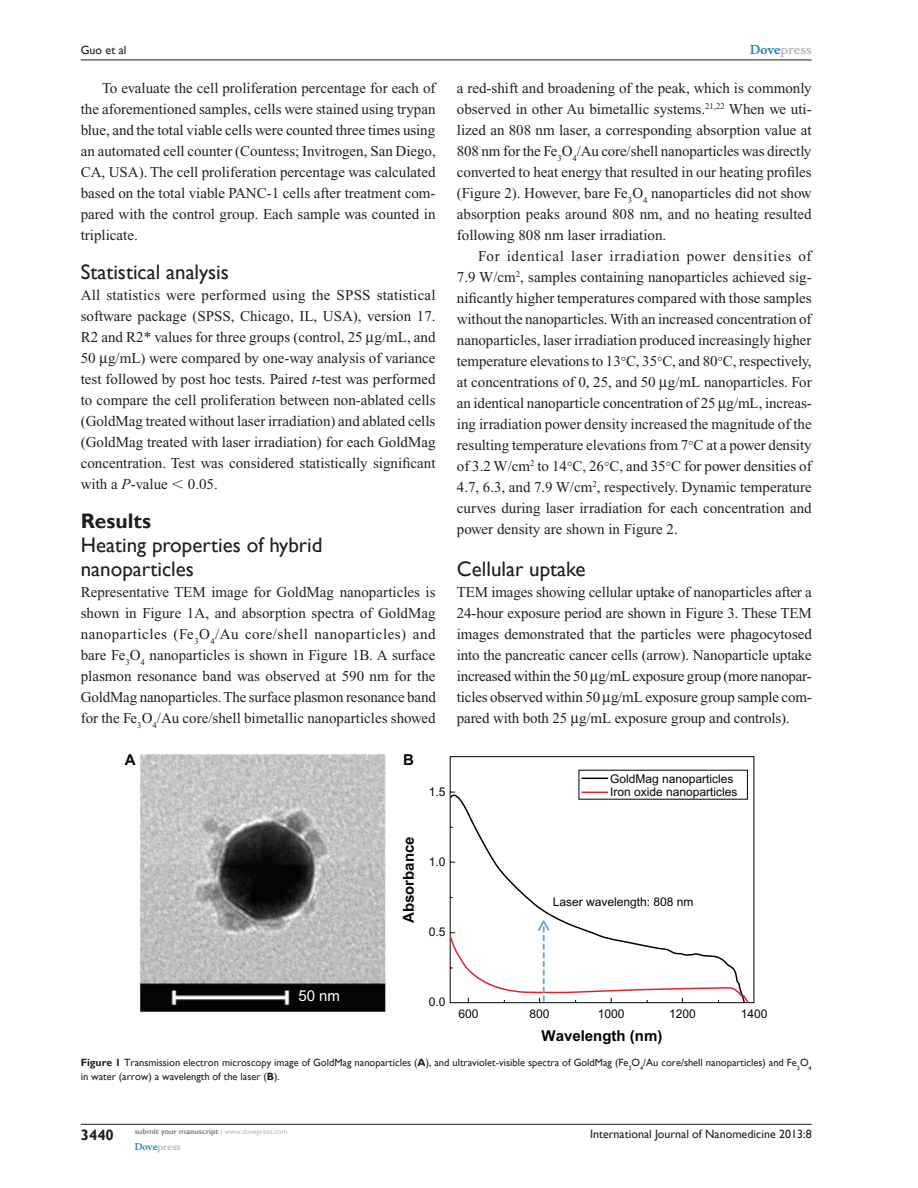
<style>
.page{position:relative;width:918px;height:1188px;background:#fff}
.page>*{position:absolute;margin:0;border:0;box-sizing:border-box;transform-origin:0 0}
.H2-after-H1{font:21px/24px "Gill Sans";color:#231f20}
.t1{font:700 21px "Gill Sans";color:#231f20}
.TxF{font:15px/21px "Times New Roman";color:#231f20;text-align:justify}
.Tx{font:15px/21px "Times New Roman";color:#231f20;text-align:justify}
.t2{font:700 15px "Arial";color:#040503}
.t3{font:700 15px "Gill Sans";color:#231f20}
.t4{font:15px "Arial";color:#fff}
.t5{font:12px/13.5px "Arial";color:#040503}
.t6{font:12px "Gill Sans";color:#231f20}
.t7{font:700 12px "Musee";color:#b8b9bc}
.FC{font:10.5px/13.5px "Gill Sans";color:#231f20}
.t8{font:700 9px "Musee";color:#b8b9bc}
.t9{font:700 7.5px "Gill Sans";color:#808285}
.s1{font-style:italic}
.s2{font-family:"Mathematical Pi One"}
.s3{color:#3485ae}
.s4{font-weight:700}
.s5{font-weight:400;color:#b8b9bc}
</style>
<div class="page">
<hr style="left:81px;top:1124px;width:731px;height:1px;background:#231f20">
<hr style="left:81px;top:60px;width:731px;height:1px;background:#231f20">
<img style="left:140px;top:755px;width:246px;height:257px">
<svg style="left:449px;top:756px;width:306px;height:247px"></svg>
<svg style="left:582px;top:778px;width:26px;height:1px"></svg>
<svg style="left:582px;top:792px;width:26px;height:1px"></svg>
<svg style="left:449px;top:917px;width:301px;height:87px"></svg>
<p class="t6" style="left:81px;top:43px;width:47px">Guo et al</p>
<p class="Tx" style="left:81px;top:77px;width:357px;text-indent:21px">To evaluate the cell proliferation percentage for each of the aforementioned samples, cells were stained using trypan blue, and the total viable cells were counted three times using an automated cell counter (Countess; Invitrogen, San Diego, CA, USA). The cell proliferation percentage was calculated based on the total viable PANC-1 cells after treatment com&shy;pared with the control group. Each sample was counted in triplicate.</p>
<h2 class="H2-after-H1" style="left:81px;top:260px;width:150px">Statistical analysis</h2>
<p class="TxF" style="left:81px;top:284px;width:356px">All statistics were performed using the SPSS statistical software package (SPSS, Chicago, IL, USA), version 17.<br>R2 and R2* values for three groups (control, 25 g/mL, and 50 g/mL) were compared by one-way analysis of variance test followed by post hoc tests. Paired <span class="s1">t</span>-test was performed to compare the cell proliferation between non-ablated cells (GoldMag treated without laser irradiation) and ablated cells (GoldMag treated with laser irradiation) for each GoldMag concentration. Test was considered statistically significant with a <span class="s1">P</span>-value <span class="s2">,</span> 0.05.</p>
<h1 class="t1" style="left:81px;top:508px;width:72px">Results</h1>
<p class="H2-after-H1" style="left:81px;top:533px;width:243px">Heating properties of hybrid nanoparticles</p>
<p class="TxF" style="left:81px;top:581px;width:357px">Representative TEM image for GoldMag nanoparticles is shown in Figure 1A, and absorption spectra of GoldMag nanoparticles (Fe<sub>3</sub>O<sub>4</sub>/Au core/shell nanoparticles) and bare Fe<sub>3</sub>O<sub>4</sub> nanoparticles is shown in Figure 1B. A surface plasmon resonance band was observed at 590 nm for the GoldMag nanoparticles. The surface plasmon resonance band for the Fe<sub>3</sub>O<sub>4</sub>/Au core/shell bimetallic nanoparticles showed</p>
<p class="t2" style="left:125px;top:751px;width:12px">A</p>
<p class="t2" style="left:403px;top:751px;width:12px">B</p>
<p class="t5" style="left:429px;top:785px;width:18px">1.5</p>
<p class="t7" style="left:750px;top:43px;width:63px"><span class="s3">Dove</span>press</p>
<p class="TxF" style="left:457px;top:77px;width:356px">a red-shift and broadening of the peak, which is commonly observed in other Au bimetallic systems.<sup>21,22</sup> When we uti&shy;lized an 808 nm laser, a corresponding absorption value at 808 nm for the Fe<sub>3</sub>O<sub>4</sub>/Au core/shell nanoparticles was directly converted to heat energy that resulted in our heating profiles (Figure 2). However, bare Fe<sub>3</sub>O<sub>4</sub> nanoparticles did not show absorption peaks around 808 nm, and no heating resulted following 808 nm laser irradiation.</p>
<p class="Tx" style="left:457px;top:245px;width:356px;text-indent:21px">For identical laser irradiation power densities of 7.9 W/cm<sup>2</sup>, samples containing nanoparticles achieved sig&shy;nificantly higher temperatures compared with those samples without the nanoparticles. With an increased concentration of nanoparticles, laser irradiation produced increasingly higher temperature elevations to 13 C, 35 C, and 80 C, respectively, at concentrations of 0, 25, and 50 g/mL nanoparticles. For an identical nanoparticle concentration of 25 g/mL, increas&shy;ing irradiation power density increased the magnitude of the resulting temperature elevations from 7 C at a power density of 3.2 W/cm<sup>2</sup> to 14 C, 26 C, and 35 C for power densities of 4.7, 6.3, and 7.9 W/cm<sup>2</sup>, respectively. Dynamic temperature curves during laser irradiation for each concentration and power density are shown in Figure 2.</p>
<h2 class="H2-after-H1" style="left:457px;top:557px;width:130px">Cellular uptake</h2>
<p class="TxF" style="left:457px;top:581px;width:356px">TEM images showing cellular uptake of nanoparticles after a 24-hour exposure period are shown in Figure 3. These TEM images demonstrated that the particles were phagocytosed into the pancreatic cancer cells (arrow). Nanoparticle uptake increased within the 50 g/mL exposure group (more nanopar&shy;ticles observed within 50 g/mL exposure group sample com&shy;pared with both 25 g/mL exposure group and controls).</p>
<p class="t5" style="left:610px;top:772px;width:129px">GoldMag nanoparticles<br>Iron oxide nanoparticles</p>
<p class="t2" style="left:400px;top:923px;width:88px;rotate:-90deg">Absorbance</p>
<p class="t5" style="left:429px;top:855px;width:18px">1.0</p>
<p class="t5" style="left:429px;top:926px;width:18px">0.5</p>
<p class="t5" style="left:553px;top:895px;width:142px">Laser wavelength: 808 nm</p>
<p class="t4" style="left:298px;top:987px;width:43px">50 nm</p>
<p class="t5" style="left:429px;top:995px;width:18px">0.0</p>
<p class="t5" style="left:458px;top:1007px;width:22px">600</p>
<p class="t5" style="left:530px;top:1007px;width:22px">800</p>
<p class="t5" style="left:598px;top:1007px;width:28px">1000</p>
<p class="t5" style="left:669px;top:1007px;width:28px">1200</p>
<p class="t5" style="left:741px;top:1007px;width:28px">1400</p>
<p class="t2" style="left:542px;top:1027px;width:122px">Wavelength (nm)</p>
<p class="FC" style="left:81px;top:1056px;width:732px"><span class="s4">Figure 1</span> Transmission electron microscopy image of GoldMag nanoparticles (<span class="s4">A</span>), and ultraviolet-visible spectra of GoldMag (Fe<sub>3</sub>O<sub>4</sub>/Au core/shell nanoparticles) and Fe<sub>3</sub>O<sub>4 </sub>in water (arrow) a wavelength of the laser (<span class="s4">B</span>).</p>
<p class="t3" style="left:81px;top:1126px;width:35px">3440</p>
<p class="t9" style="left:135px;top:1127px;width:154px">submit your manuscript <span class="s5">| www.dovepress.com</span></p>
<p class="t8" style="left:135px;top:1141px;width:48px"><span class="s3">Dove</span>press</p>
<p class="t6" style="left:590px;top:1127px;width:223px">International Journal of Nanomedicine 2013:8</p>
</div>
